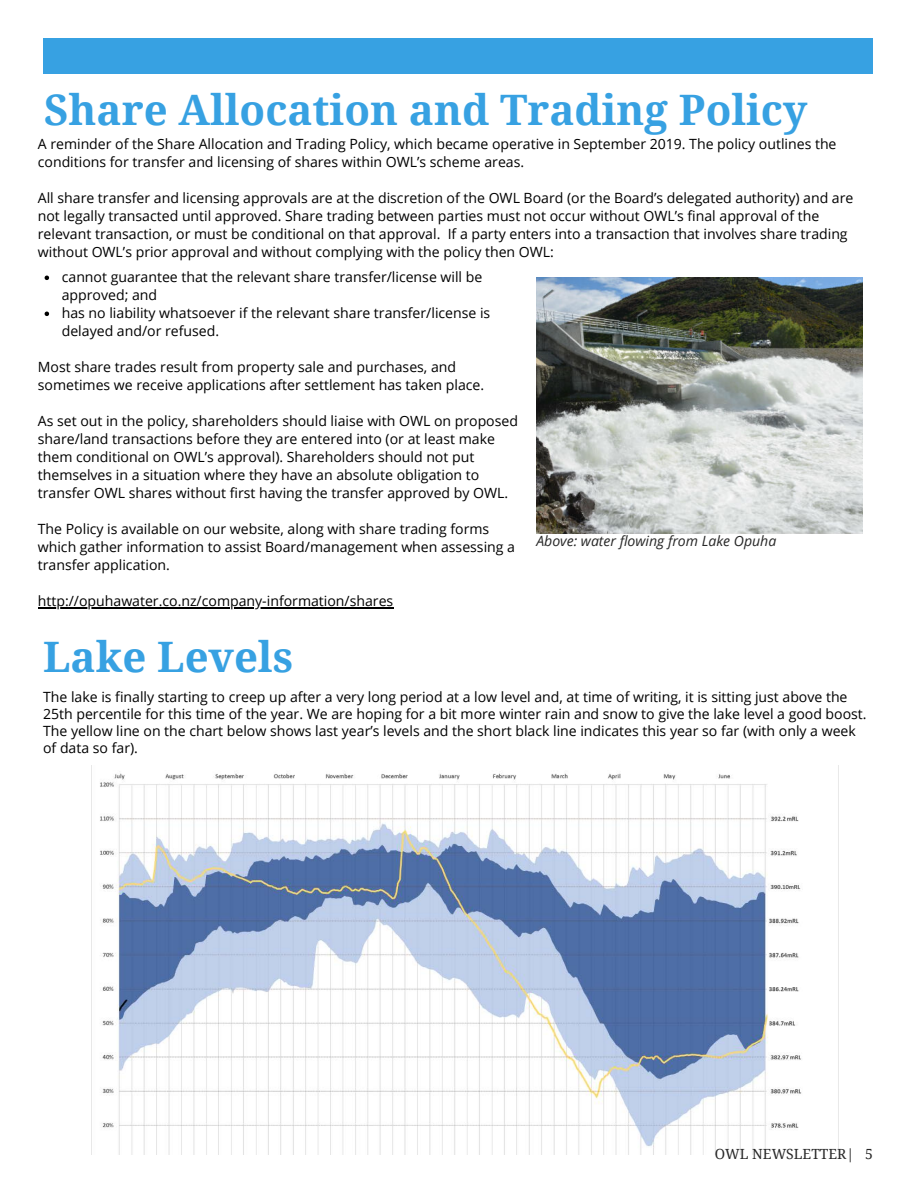
<style>
.page{position:relative;width:918px;height:1188px;background:#fff}
.page>*{position:absolute;margin:0;border:0;box-sizing:border-box;transform-origin:0 0}
.t1{font:700 42px "Droid Serif";color:#37a1e2}
.t2{font:14.1px/18px "Open Sans";color:#000}
.t3{font:italic 14.1px "Open Sans";color:#282828}
.t4{font:13.95px "Droid Serif";color:#282828}
</style>
<div class="page">
<div style="left:43px;top:38px;width:830px;height:36px;background:#37a1e2"></div>
<img style="left:100px;top:765px;width:739px;height:389px">
<img style="left:536px;top:278px;width:327px;height:255px">
<svg style="left:45px;top:276px;width:4px;height:4px"></svg>
<svg style="left:45px;top:312px;width:4px;height:4px"></svg>
<hr style="left:38px;top:607px;width:355px;height:2px;background:#000">
<h1 class="t1" style="left:44px;top:86px;width:765px">Share Allocation and Trading Policy</h1>
<p class="t2" style="left:38px;top:134px;width:800px">A reminder of the Share Allocation and Trading Policy, which became operative in September 2019. The policy outlines the conditions for transfer and licensing of shares within OWL’s scheme areas.</p>
<p class="t2" style="left:38px;top:188px;width:817px">All share transfer and licensing approvals are at the discretion of the OWL Board (or the Board’s delegated authority) and are not legally transacted until approved. Share trading between parties must not occur without OWL’s final approval of the relevant transaction, or must be conditional on that approval. If a party enters into a transaction that involves share trading without OWL’s prior approval and without complying with the policy then OWL:</p>
<p class="t2" style="left:62px;top:268px;width:430px">cannot guarantee that the relevant share transfer/license will be approved; and<br>has no liability whatsoever if the relevant share transfer/license is delayed and/or refused.</p>
<p class="t2" style="left:38px;top:358px;width:448px">Most share trades result from property sale and purchases, and sometimes we receive applications after settlement has taken place.</p>
<p class="t2" style="left:38px;top:412px;width:482px">As set out in the policy, shareholders should liaise with OWL on proposed share/land transactions before they are entered into (or at least make them conditional on OWL’s approval). Shareholders should not put themselves in a situation where they have an absolute obligation to transfer OWL shares without first having the transfer approved by OWL.</p>
<p class="t2" style="left:38px;top:520px;width:479px">The Policy is available on our website, along with share trading forms which gather information to assist Board/management when assessing a transfer application.</p>
<p class="t2" style="left:38px;top:592px;width:357px">http://opuhawater.co.nz/company-information/shares</p>
<h1 class="t1" style="left:43px;top:633px;width:252px">Lake Levels</h1>
<p class="t3" style="left:536px;top:531px;width:241px">Above: water flowing from Lake Opuha</p>
<p class="t2" style="left:43px;top:688px;width:825px;line-height:17.1px">The lake is finally starting to creep up after a very long period at a low level and, at time of writing, it is sitting just above the 25th percentile for this time of the year. We are hoping for a bit more winter rain and snow to give the lake level a good boost.<br>The yellow line on the chart below shows last year’s levels and the short black line indicates this year so far (with only a week of data so far).</p>
<p class="t4" style="left:715px;top:1147px;width:159px">OWL NEWSLETTER| 5</p>
</div>
